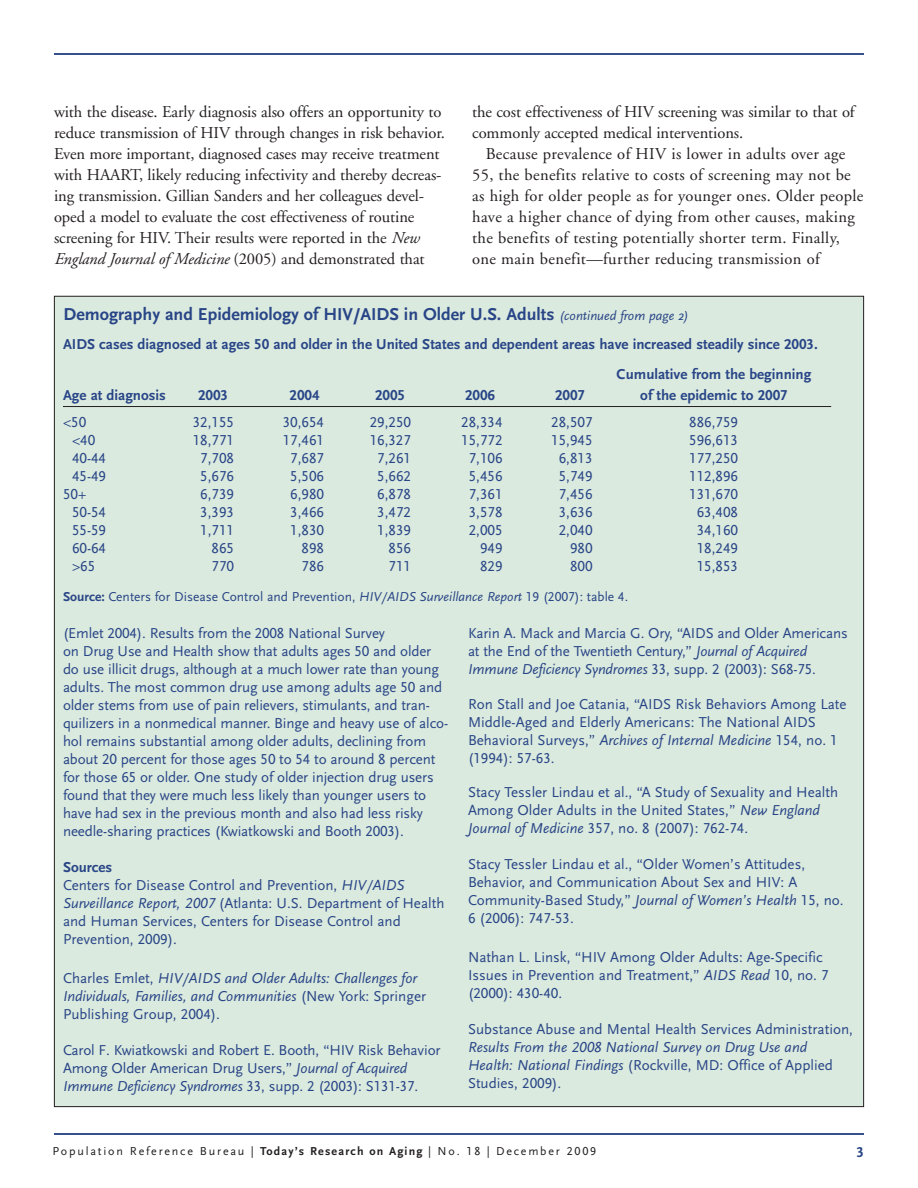
<style>
.page{position:relative;width:918px;height:1188px;background:#fff}
.page>*{position:absolute;margin:0;border:0;box-sizing:border-box;transform-origin:0 0}
.BH{font:700 18px "Scala Sans LF";color:#284587}
.BU{font:16.5px/21px "Adobe Garamond";letter-spacing:-.005em;color:#231f20}
.TX{font:16.5px/21px "Adobe Garamond";letter-spacing:.02em;color:#231f20}
.BTU{font:15px/18px "Scala Sans LF";color:#284587}
.BT{font:15px/18px "Scala Sans LF";letter-spacing:-.01em;color:#284587}
.T2{font:700 15px "Scala Sans LF";color:#284587}
.BTU-2{font:italic 15px/18px "Scala Sans LF";color:#284587}
.BTU-3{font:700 15px "Scala Sans";color:#284587}
.SR{font:13.5px "Scala Sans LF";color:#284587}
.t1{font:12px "Scala Sans LF";letter-spacing:.15em;color:#231f20}
.s1{font-style:italic}
.s2{font-family:"Scala Sans";font-weight:400;font-style:italic;font-size:13.5px}
.s3{font-weight:700}
.s4{font-style:normal}
</style>
<div class="page">
<hr style="left:54px;top:1133px;width:810px;height:2px;background:#284587">
<hr style="left:54px;top:53px;width:810px;height:2px;background:#284587">
<div style="left:54px;top:296px;width:810px;height:811px;background:#dbeade"></div>
<hr style="left:63px;top:406px;width:768px;height:1px;background:#231f20">
<p class="BU" style="left:54px;top:102px;width:392px">with the disease. Early diagnosis also offers an opportunity to reduce transmission of HIV through changes in risk behavior.<br>Even more important, diagnosed cases may receive treatment with HAART, likely reducing infectivity and thereby decreas&shy;ing transmission. Gillian Sanders and her colleagues devel&shy;oped a model to evaluate the cost effectiveness of routine screening for HIV. Their results were reported in the <span class="s1">New England Journal of Medicine</span> (2005) and demonstrated that</p>
<p class="BU" style="left:472px;top:102px;width:384px">the cost effectiveness of HIV screening was similar to that of commonly accepted medical interventions.</p>
<p class="TX" style="left:472px;top:144px;width:393px;text-indent:14px">Because prevalence of HIV is lower in adults over age 55, the benefits relative to costs of screening may not be as high for older people as for younger ones. Older people have a higher chance of dying from other causes, making the benefits of testing potentially shorter term. Finally, one main benefit—further reducing transmission of</p>
<p class="BH" style="left:64px;top:305px;width:627px">Demography and Epidemiology of HIV/AIDS in Older U.S. Adults <span class="s2">(continued from page 2)</span></p>
<p class="T2" style="left:63px;top:336px;width:756px">AIDS cases diagnosed at ages 50 and older in the United States and dependent areas have increased steadily since 2003.</p>
<p class="T2" style="left:617px;top:366px;width:196px">Cumulative from the beginning</p>
<p class="T2" style="left:63px;top:387px;width:105px">Age at diagnosis</p>
<p class="T2" style="left:198px;top:387px;width:31px">2003</p>
<p class="T2" style="left:290px;top:387px;width:31px">2004</p>
<p class="T2" style="left:375px;top:387px;width:31px">2005</p>
<p class="T2" style="left:465px;top:387px;width:31px">2006</p>
<p class="T2" style="left:555px;top:387px;width:31px">2007</p>
<p class="T2" style="left:640px;top:387px;width:149px">of the epidemic to 2007</p>
<p class="BTU" style="left:63px;top:413px;width:25px">&lt;50</p>
<p class="BTU" style="left:193px;top:413px;width:43px">32,155</p>
<p class="BTU" style="left:283px;top:413px;width:43px">30,654</p>
<p class="BTU" style="left:370px;top:413px;width:43px">29,250</p>
<p class="BTU" style="left:461px;top:413px;width:43px">28,334</p>
<p class="BTU" style="left:551px;top:413px;width:43px">28,507</p>
<p class="BTU" style="left:689px;top:413px;width:50px">886,759</p>
<p class="BTU" style="left:72px;top:431px;width:25px">&lt;40</p>
<p class="BTU" style="left:193px;top:431px;width:43px">18,771</p>
<p class="BTU" style="left:283px;top:431px;width:43px">17,461</p>
<p class="BTU" style="left:370px;top:431px;width:43px">16,327</p>
<p class="BTU" style="left:461px;top:431px;width:43px">15,772</p>
<p class="BTU" style="left:551px;top:431px;width:43px">15,945</p>
<p class="BTU" style="left:689px;top:431px;width:50px">596,613</p>
<p class="BTU" style="left:72px;top:449px;width:36px">40-44</p>
<p class="BTU" style="left:200px;top:449px;width:35px">7,708</p>
<p class="BTU" style="left:290px;top:449px;width:35px">7,687</p>
<p class="BTU" style="left:377px;top:449px;width:35px">7,261</p>
<p class="BTU" style="left:469px;top:449px;width:35px">7,106</p>
<p class="BTU" style="left:559px;top:449px;width:35px">6,813</p>
<p class="BTU" style="left:689px;top:449px;width:50px">177,250</p>
<p class="BTU" style="left:72px;top:467px;width:36px">45-49</p>
<p class="BTU" style="left:200px;top:467px;width:35px">5,676</p>
<p class="BTU" style="left:290px;top:467px;width:35px">5,506</p>
<p class="BTU" style="left:377px;top:467px;width:35px">5,662</p>
<p class="BTU" style="left:469px;top:467px;width:35px">5,456</p>
<p class="BTU" style="left:559px;top:467px;width:35px">5,749</p>
<p class="BTU" style="left:689px;top:467px;width:50px">112,896</p>
<p class="BTU" style="left:63px;top:485px;width:25px">50+</p>
<p class="BTU" style="left:200px;top:485px;width:35px">6,739</p>
<p class="BTU" style="left:290px;top:485px;width:35px">6,980</p>
<p class="BTU" style="left:377px;top:485px;width:35px">6,878</p>
<p class="BTU" style="left:469px;top:485px;width:35px">7,361</p>
<p class="BTU" style="left:559px;top:485px;width:35px">7,456</p>
<p class="BTU" style="left:689px;top:485px;width:50px">131,670</p>
<p class="BTU" style="left:72px;top:503px;width:36px">50-54</p>
<p class="BTU" style="left:200px;top:503px;width:35px">3,393</p>
<p class="BTU" style="left:290px;top:503px;width:35px">3,466</p>
<p class="BTU" style="left:377px;top:503px;width:35px">3,472</p>
<p class="BTU" style="left:469px;top:503px;width:35px">3,578</p>
<p class="BTU" style="left:559px;top:503px;width:35px">3,636</p>
<p class="BTU" style="left:697px;top:503px;width:43px">63,408</p>
<p class="BTU" style="left:72px;top:521px;width:36px">55-59</p>
<p class="BTU" style="left:200px;top:521px;width:35px">1,711</p>
<p class="BTU" style="left:290px;top:521px;width:35px">1,830</p>
<p class="BTU" style="left:377px;top:521px;width:35px">1,839</p>
<p class="BTU" style="left:469px;top:521px;width:35px">2,005</p>
<p class="BTU" style="left:559px;top:521px;width:35px">2,040</p>
<p class="BTU" style="left:697px;top:521px;width:43px">34,160</p>
<p class="BTU" style="left:72px;top:539px;width:36px">60-64</p>
<p class="BTU" style="left:212px;top:539px;width:24px">865</p>
<p class="BTU" style="left:302px;top:539px;width:24px">898</p>
<p class="BTU" style="left:388px;top:539px;width:24px">856</p>
<p class="BTU" style="left:480px;top:539px;width:24px">949</p>
<p class="BTU" style="left:570px;top:539px;width:24px">980</p>
<p class="BTU" style="left:697px;top:539px;width:43px">18,249</p>
<p class="BTU" style="left:72px;top:557px;width:25px">&gt;65</p>
<p class="BTU" style="left:212px;top:557px;width:24px">770</p>
<p class="BTU" style="left:302px;top:557px;width:24px">786</p>
<p class="BTU" style="left:389px;top:557px;width:24px">711</p>
<p class="BTU" style="left:480px;top:557px;width:24px">829</p>
<p class="BTU" style="left:570px;top:557px;width:24px">800</p>
<p class="BTU" style="left:697px;top:557px;width:43px">15,853</p>
<p class="SR" style="left:63px;top:589px;width:567px"><span class="s3">Source:</span> Centers for Disease Control and Prevention, <span class="s1">HIV/AIDS Surveillance Report</span> 19 (2007): table 4.</p>
<p class="BT" style="left:63px;top:625px;width:387px">(Emlet 2004). Results from the 2008 National Survey<br>on Drug Use and Health show that adults ages 50 and older do use illicit drugs, although at a much lower rate than young adults. The most common drug use among adults age 50 and older stems from use of pain relievers, stimulants, and tran&shy;quilizers in a nonmedical manner. Binge and heavy use of alco&shy;hol remains substantial among older adults, declining from about 20 percent for those ages 50 to 54 to around 8 percent for those 65 or older. One study of older injection drug users found that they were much less likely than younger users to have had sex in the previous month and also had less risky needle-sharing practices (Kwiatkowski and Booth 2003).</p>
<p class="BTU-3" style="left:63px;top:859px;width:51px">Sources</p>
<p class="BTU" style="left:63px;top:877px;width:383px">Centers for Disease Control and Prevention, <span class="s1">HIV/AIDS Surveillance Report, 2007</span> (Atlanta: U.S. Department of Health and Human Services, Centers for Disease Control and Prevention, 2009).</p>
<p class="BTU-2" style="left:63px;top:970px;width:365px"><span class="s4">Charles Emlet,</span> HIV/AIDS and Older Adults: Challenges for<br>Individuals, Families, and Communities <span class="s4">(New York: Springer<br>Publishing Group, 2004).</span></p>
<p class="BTU" style="left:63px;top:1042px;width:379px">Carol F. Kwiatkowski and Robert E. Booth, “HIV Risk Behavior<br>Among Older American Drug Users,” <span class="s1">Journal of Acquired<br>Immune Deficiency Syndromes</span> 33, supp. 2 (2003): S131-37.</p>
<p class="BTU" style="left:468px;top:625px;width:381px">Karin A. Mack and Marcia G. Ory, “AIDS and Older Americans at the End of the Twentieth Century,” <span class="s1">Journal of Acquired<br>Immune Deficiency Syndromes</span> 33, supp. 2 (2003): S68-75.</p>
<p class="BTU" style="left:468px;top:695px;width:380px">Ron Stall and Joe Catania, “AIDS Risk Behaviors Among Late Middle-Aged and Elderly Americans: The National AIDS Behavioral Surveys,” <span class="s1">Archives of Internal Medicine</span> 154, no. 1 (1994): 57-63.</p>
<p class="BTU" style="left:468px;top:784px;width:372px">Stacy Tessler Lindau et al., “A Study of Sexuality and Health<br>Among Older Adults in the United States,” <span class="s1">New England<br>Journal of Medicine</span> 357, no. 8 (2007): 762-74.</p>
<p class="BTU" style="left:468px;top:856px;width:377px">Stacy Tessler Lindau et al., “Older Women’s Attitudes, Behavior, and Communication About Sex and HIV: A Community-Based Study,” <span class="s1">Journal of Women’s Health</span> 15, no.<br>6 (2006): 747-53.</p>
<p class="BTU" style="left:468px;top:949px;width:362px">Nathan L. Linsk, “HIV Among Older Adults: Age-Specific<br>Issues in Prevention and Treatment,” <span class="s1">AIDS Read</span> 10, no. 7 (2000): 430-40.</p>
<p class="BTU" style="left:468px;top:1021px;width:386px">Substance Abuse and Mental Health Services Administration, <span class="s1">Results From the 2008 National Survey on Drug Use and Health: National Findings</span> (Rockville, MD: Office of Applied Studies, 2009).</p>
<p class="t1" style="left:52px;top:1145px;width:545px">Population Reference Bureau | <span class="s3">Today’s Research on Aging</span> | No. 18 | December 2009</p>
<p class="T2" style="left:856px;top:1144px;width:9px">3</p>
</div>
